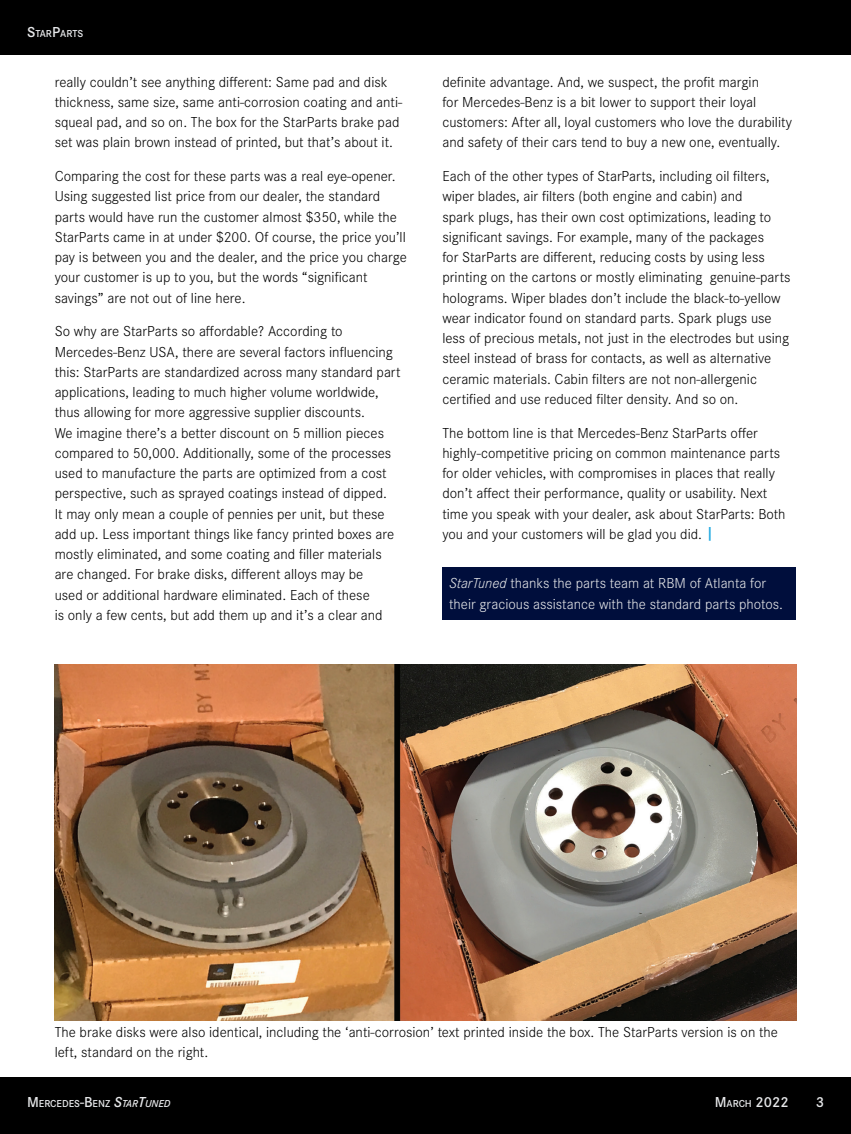
<style>
.page{position:relative;width:851px;height:1134px;background:#fff}
.page>*{position:absolute;margin:0;border:0;box-sizing:border-box;transform-origin:0 0}
.Copy{font:300 15px/20.2px "Corporate S";color:#000}
.Copy-2{font:300 15px/20.2px "Corporate S";color:#e6e7e9}
.t1{font:600 15px "Corporate S";color:#e6e7e9}
.t2{font:600 10.5px "Corporate S";color:#e6e7e9}
.s1{font-size:15px}
.s2{font-weight:600;font-size:16.5px;color:#24aae1}
.s3{font-style:italic}
.s4{font-style:italic;font-size:15px}
.s5{font-size:10.5px}
</style>
<div class="page">
<div style="left:0;top:1077px;width:850px;height:57px;background:#000"></div>
<div style="left:0;top:0;width:850px;height:55px;background:#000"></div>
<img style="left:55px;top:664px;width:741px;height:356px">
<div style="left:442px;top:567px;width:354px;height:53px;background:#000e3c"></div>
<p class="t2" style="left:27px;top:27px;width:57px"><span class="s1">S</span>TAR<span class="s1">P</span>ARTS</p>
<p class="Copy" style="left:55px;top:71px;width:349px">really couldn’t see anything different: Same pad and disk thickness, same size, same anti-corrosion coating and anti&shy;squeal pad, and so on. The box for the StarParts brake pad set was plain brown instead of printed, but that’s about it.</p>
<p class="Copy" style="left:55px;top:165px;width:353px">Comparing the cost for these parts was a real eye-opener.<br>Using suggested list price from our dealer, the standard parts would have run the customer almost $350, while the StarParts came in at under $200. Of course, the price you’ll pay is between you and the dealer, and the price you charge your customer is up to you, but the words “significant savings” are not out of line here.</p>
<p class="Copy" style="left:55px;top:321px;width:347px">So why are StarParts so affordable? According to Mercedes-Benz USA, there are several factors influencing this: StarParts are standardized across many standard part applications, leading to much higher volume worldwide, thus allowing for more aggressive supplier discounts.<br>We imagine there’s a better discount on 5 million pieces compared to 50,000. Additionally, some of the processes used to manufacture the parts are optimized from a cost perspective, such as sprayed coatings instead of dipped.<br>It may only mean a couple of pennies per unit, but these add up. Less important things like fancy printed boxes are mostly eliminated, and some coating and filler materials are changed. For brake disks, different alloys may be<br>used or additional hardware eliminated. Each of these<br>is only a few cents, but add them up and it’s a clear and</p>
<p class="Copy" style="left:442px;top:71px;width:351px">definite advantage. And, we suspect, the profit margin<br>for Mercedes-Benz is a bit lower to support their loyal customers: After all, loyal customers who love the durability and safety of their cars tend to buy a new one, eventually.</p>
<p class="Copy" style="left:442px;top:165px;width:349px">Each of the other types of StarParts, including oil filters, wiper blades, air filters (both engine and cabin) and<br>spark plugs, has their own cost optimizations, leading to significant savings. For example, many of the packages<br>for StarParts are different, reducing costs by using less printing on the cartons or mostly eliminating genuine-parts holograms. Wiper blades don’t include the black-to-yellow wear indicator found on standard parts. Spark plugs use less of precious metals, not just in the electrodes but using steel instead of brass for contacts, as well as alternative ceramic materials. Cabin filters are not non-allergenic certified and use reduced filter density. And so on.</p>
<p class="Copy" style="left:442px;top:422px;width:345px">The bottom line is that Mercedes-Benz StarParts offer highly-competitive pricing on common maintenance parts for older vehicles, with compromises in places that really don’t affect their performance, quality or usability. Next time you speak with your dealer, ask about StarParts: Both you and your customers will be glad you did. <span class="s2">|</span></p>
<p class="Copy-2" style="left:449px;top:573px;width:335px"><span class="s3">StarTuned</span> thanks the parts team at RBM of Atlanta for their gracious assistance with the standard parts photos.</p>
<p class="Copy" style="left:55px;top:1022px;width:724px">The brake disks were also identical, including the ‘anti-corrosion’ text printed inside the box. The StarParts version is on the left, standard on the right.</p>
<p class="t2" style="left:27px;top:1096px;width:145px"><span class="s1">M</span>ERCEDES<span class="s1">-B</span>ENZ <span class="s4">S</span><span class="s3">TAR</span><span class="s4">T</span><span class="s3">UNED</span></p>
<p class="t1" style="left:714px;top:1092px;width:76px">M<span class="s5">ARCH</span> 2022</p>
<p class="t1" style="left:815px;top:1092px;width:10px">3</p>
</div>
